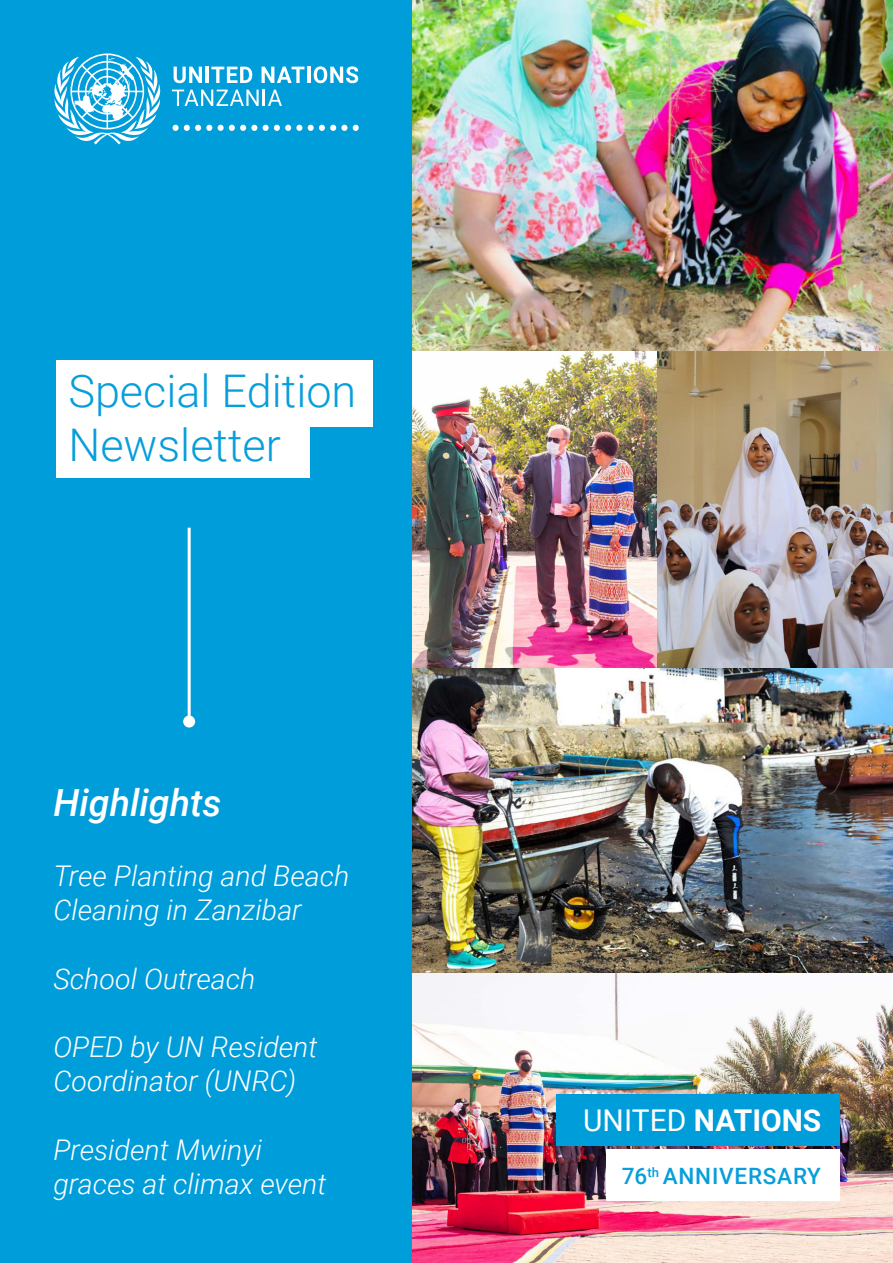
<style>
.page{position:relative;width:893px;height:1263px;background:#fff}
.page>*{position:absolute;margin:0;border:0;box-sizing:border-box;transform-origin:0 0}
.t1{font:300 45px "Roboto";color:#069edb}
.t2{font:italic 500 37.5px "Roboto";color:#fff}
.t3{font:700 30px "Roboto";color:#fff}
.t4{font:italic 300 28.5px/34.2px "Roboto";color:#fff}
.t5{font:500 22.5px "Roboto";letter-spacing:.035em;color:#069edb}
.s1{font-weight:400}
</style>
<div class="page">
<img style="left:412px;top:0;width:481px;height:1263px">
<div style="left:0;top:0;width:412px;height:1263px;background:#009ddb"></div>
<svg style="left:353px;top:125px;width:6px;height:6px"></svg>
<svg style="left:308px;top:125px;width:39px;height:6px"></svg>
<svg style="left:263px;top:125px;width:39px;height:6px"></svg>
<svg style="left:218px;top:125px;width:39px;height:6px"></svg>
<svg style="left:173px;top:125px;width:39px;height:6px"></svg>
<svg style="left:172px;top:90px;width:110px;height:16px"></svg>
<svg style="left:54px;top:53px;width:107px;height:91px"></svg>
<svg style="left:174px;top:67px;width:28px;height:16px"></svg>
<hr style="left:206px;top:67px;width:3px;height:16px;background:#fff">
<svg style="left:211px;top:67px;width:41px;height:16px"></svg>
<svg style="left:262px;top:67px;width:42px;height:16px"></svg>
<hr style="left:307px;top:67px;width:3px;height:16px;background:#fff">
<svg style="left:314px;top:66px;width:44px;height:17px"></svg>
<hr style="left:188px;top:528px;width:3px;height:193px;background:#fff">
<div style="left:183px;top:715px;width:12px;height:12px;background:#fff;border-radius:50%"></div>
<div style="left:56px;top:360px;width:316px;height:67px;background:#fff"></div>
<div style="left:56px;top:416px;width:253px;height:62px;background:#fff"></div>
<div style="left:556px;top:1094px;width:283px;height:51px;background:#009ddb"></div>
<div style="left:606px;top:1149px;width:233px;height:52px;background:#fff"></div>
<p class="t1" style="left:68px;top:360px;width:289px">Special Edition</p>
<p class="t1" style="left:68px;top:414px;width:214px">Newsletter</p>
<p class="t2" style="left:53px;top:776px;width:169px">Highlights</p>
<p class="t4" style="left:53px;top:858px;width:297px">Tree Planting and Beach<br>Cleaning in Zanzibar</p>
<p class="t4" style="left:53px;top:960px;width:204px">School Outreach</p>
<p class="t4" style="left:53px;top:1029px;width:266px">OPED by UN Resident</p>
<p class="t4" style="left:53px;top:1063px;width:244px">Coordinator (UNRC)</p>
<p class="t4" style="left:53px;top:1131px;width:210px">President Mwinyi</p>
<p class="t4" style="left:53px;top:1166px;width:275px">graces at climax event</p>
<p class="t3" style="left:583px;top:1099px;width:240px"><span class="s1">UNITED</span> NATIONS</p>
<p class="t5" style="left:622px;top:1160px;width:201px">76<sup>th</sup> ANNIVERSARY</p>
</div>
